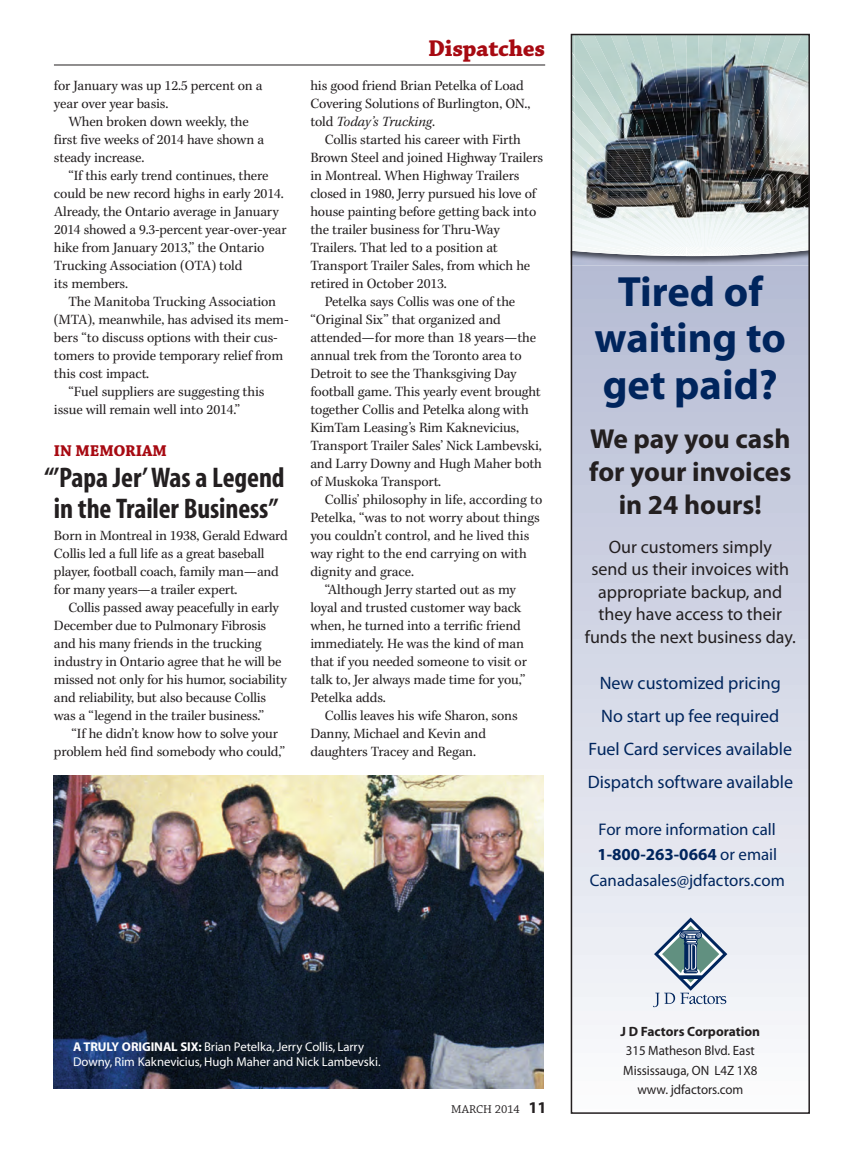
<style>
.page{position:relative;width:864px;height:1161px;background:#fff}
.page>*{position:absolute;margin:0;border:0;box-sizing:border-box;transform-origin:0 0}
.t1{font:700 42.45px/46.5px "Myriad Pro";color:#00255d;text-align:center}
.t2{font:700 28.5px/30px "Myriad Condensed";letter-spacing:-.005em;color:#231f20;text-align:center}
.t3{font:700 27.45px/33px "Myriad Pro";color:#231f20;text-align:center}
.t4{font:700 24px "Chaparral";letter-spacing:-.01em;color:#a70a12}
.t5{font:18px/22.5px "Myriad Pro";color:#231f20;text-align:center}
.t6{font:18px/33px "Myriad Pro";color:#00255d;text-align:center}
.t7{font:16.95px/25.5px "Myriad Pro";color:#00255d;text-align:center}
.t8{font:700 16.5px "Chaparral";letter-spacing:-.01em;color:#a70a12}
.t9{font:14.25px/18px "Kepler";letter-spacing:-.01em;color:#231f20}
.t10{font:13.5px/19.5px "Myriad Pro";letter-spacing:-.005em;color:#231f20;text-align:center;scale:.96 1}
.t11{font:700 13.5px "Myriad Pro";color:#231f20}
.t12{font:12.75px/15px "Myriad";letter-spacing:-.005em;color:#fff}
.t13{font:12px "Chaparral";letter-spacing:-.005em;color:#231f20}
.s1{font-style:italic}
.s2{font-weight:700}
.s3{font-family:"Myriad";font-weight:700;font-size:16.5px}
</style>
<div class="page">
<hr style="left:54px;top:65px;width:491px;height:1px;background:#231f20">
<img style="left:54px;top:775px;width:489px;height:314px">
<svg style="left:574px;top:265px;width:233px;height:846px"></svg>
<img style="left:574px;top:256px;width:233px;height:9px">
<svg style="left:574px;top:37px;width:233px;height:219px"></svg>
<img style="left:575px;top:37px;width:112px;height:210px">
<img style="left:687px;top:37px;width:120px;height:210px">
<svg style="left:653px;top:917px;width:74px;height:90px"></svg>
<div style="left:680px;top:976px;width:22px;height:3px;border:1px solid #00255d"></div>
<div style="left:571px;top:34px;width:239px;height:1080px;border:2px solid #231f20"></div>
<p class="t9" style="left:54px;top:78px;width:210px">for January was up 12.5 percent on a year over year basis.</p>
<p class="t9" style="left:54px;top:114px;width:212px;text-indent:14px">When broken down weekly, the first five weeks of 2014 have shown a steady increase.</p>
<p class="t9" style="left:54px;top:168px;width:234px;text-indent:14px">“If this early trend continues, there could be new record highs in early 2014.<br>Already, the Ontario average in January 2014 showed a 9.3-percent year-over-year hike from January 2013,” the Ontario Trucking Association (OTA) told<br>its members.</p>
<p class="t9" style="left:68px;top:294px;width:209px">The Manitoba Trucking Association</p>
<p class="t9" style="left:54px;top:312px;width:236px">(MTA), meanwhile, has advised its mem-</p>
<p class="t9" style="left:54px;top:330px;width:225px">bers “to discuss options with their cus-</p>
<p class="t9" style="left:54px;top:348px;width:231px">tomers to provide temporary relief from</p>
<p class="t9" style="left:54px;top:366px;width:97px">this cost impact.</p>
<p class="t9" style="left:68px;top:384px;width:198px">“Fuel suppliers are suggesting this</p>
<p class="t9" style="left:54px;top:402px;width:188px">issue will remain well into 2014.”</p>
<p class="t8" style="left:54px;top:441px;width:115px">IN MEMORIAM</p>
<h2 class="t2" style="left:44px;top:465px;width:242px">“’Papa Jer’ Was a Legend in the Trailer Business”</h2>
<p class="t9" style="left:54px;top:528px;width:235px">Born in Montreal in 1938, Gerald Edward Collis led a full life as a great baseball player, football coach, family man—and for many years—a trailer expert.</p>
<p class="t9" style="left:54px;top:600px;width:234px;text-indent:14px">Collis passed away peacefully in early December due to Pulmonary Fibrosis and his many friends in the trucking industry in Ontario agree that he will be missed not only for his humor, sociability and reliability, but also because Collis was a “legend in the trailer business.”</p>
<p class="t9" style="left:54px;top:726px;width:233px;text-indent:18px">“If he didn’t know how to solve your problem he’d find somebody who could,”</p>
<h3 class="t4" style="left:428px;top:33px;width:118px">Dispatches</h3>
<p class="t9" style="left:310px;top:78px;width:221px">his good friend Brian Petelka of Load<br>Covering Solutions of Burlington, ON., told <span class="s1">Today’s Trucking</span>.</p>
<p class="t9" style="left:325px;top:132px;width:198px">Collis started his career with Firth</p>
<p class="t9" style="left:310px;top:150px;width:234px">Brown Steel and joined Highway Trailers</p>
<p class="t9" style="left:310px;top:168px;width:211px">in Montreal. When Highway Trailers</p>
<p class="t9" style="left:310px;top:186px;width:227px">closed in 1980, Jerry pursued his love of</p>
<p class="t9" style="left:310px;top:204px;width:227px">house painting before getting back into</p>
<p class="t9" style="left:310px;top:222px;width:191px">the trailer business for Thru-Way</p>
<p class="t9" style="left:310px;top:240px;width:189px">Trailers. That led to a position at</p>
<p class="t9" style="left:310px;top:258px;width:221px">Transport Trailer Sales, from which he</p>
<p class="t9" style="left:310px;top:276px;width:138px">retired in October 2013.</p>
<p class="t9" style="left:325px;top:294px;width:192px">Petelka says Collis was one of the</p>
<p class="t9" style="left:310px;top:312px;width:192px">“Original Six” that organized and</p>
<p class="t9" style="left:310px;top:330px;width:227px">attended—for more than 18 years—the</p>
<p class="t9" style="left:310px;top:348px;width:213px">annual trek from the Toronto area to</p>
<p class="t9" style="left:310px;top:366px;width:208px">Detroit to see the Thanksgiving Day</p>
<p class="t9" style="left:310px;top:384px;width:232px">football game. This yearly event brought</p>
<p class="t9" style="left:310px;top:402px;width:220px">together Collis and Petelka along with</p>
<p class="t9" style="left:310px;top:420px;width:210px">KimTam Leasing’s Rim Kaknevicius,</p>
<p class="t9" style="left:310px;top:438px;width:233px">Transport Trailer Sales’ Nick Lambevski,</p>
<p class="t9" style="left:310px;top:456px;width:233px">and Larry Downy and Hugh Maher both</p>
<p class="t9" style="left:310px;top:474px;width:132px">of Muskoka Transport.</p>
<p class="t9" style="left:325px;top:492px;width:219px">Collis’ philosophy in life, according to</p>
<p class="t9" style="left:310px;top:510px;width:231px">Petelka, “was to not worry about things</p>
<p class="t9" style="left:310px;top:528px;width:221px">you couldn’t control, and he lived this</p>
<p class="t9" style="left:310px;top:546px;width:218px">way right to the end carrying on with</p>
<p class="t9" style="left:310px;top:564px;width:105px">dignity and grace.</p>
<p class="t9" style="left:325px;top:582px;width:193px">“Although Jerry started out as my</p>
<p class="t9" style="left:310px;top:600px;width:212px">loyal and trusted customer way back</p>
<p class="t9" style="left:310px;top:618px;width:212px">when, he turned into a terrific friend</p>
<p class="t9" style="left:310px;top:636px;width:215px">immediately. He was the kind of man</p>
<p class="t9" style="left:310px;top:654px;width:218px">that if you needed someone to visit or</p>
<p class="t9" style="left:310px;top:672px;width:216px">talk to, Jer always made time for you,”</p>
<p class="t9" style="left:310px;top:690px;width:77px">Petelka adds.</p>
<p class="t9" style="left:325px;top:708px;width:194px">Collis leaves his wife Sharon, sons</p>
<p class="t9" style="left:310px;top:726px;width:177px">Danny, Michael and Kevin and</p>
<p class="t9" style="left:310px;top:744px;width:167px">daughters Tracey and Regan.</p>
<h1 class="t1" style="left:595px;top:271px;width:193px">Tired of waiting to get paid?</h1>
<h3 class="t3" style="left:589px;top:425px;width:204px">We pay you cash for your invoices in 24 hours!</h3>
<p class="t5" style="left:585px;top:537px;width:213px">Our customers simply<br>send us their invoices with appropriate backup, and they have access to their funds the next business day.</p>
<p class="t6" style="left:588px;top:668px;width:207px">New customized pricing<br>No start up fee required<br>Fuel Card services available<br>Dispatch software available</p>
<p class="t7" style="left:590px;top:817px;width:196px">For more information call<br><span class="s2">1-800-263-0664</span> or email<br>Canadasales@jdfactors.com</p>
<p class="t12" style="left:73px;top:1040px;width:309px"><span class="s2">A TRULY ORIGINAL SIX:</span> Brian Petelka, Jerry Collis, Larry<br>Downy, Rim Kaknevicius, Hugh Maher and Nick Lambevski.</p>
<p class="t13" style="left:451px;top:1105px;width:97px">MARCH 2014 <span class="s3">11</span></p>
<p class="t11" style="left:620px;top:1026px;width:141px">J D Factors Corporation</p>
<p class="t10" style="left:623px;top:1042px;width:141px">315 Matheson Blvd. East<br>Mississauga, ON L4Z 1X8 www. jdfactors.com</p>
</div>
